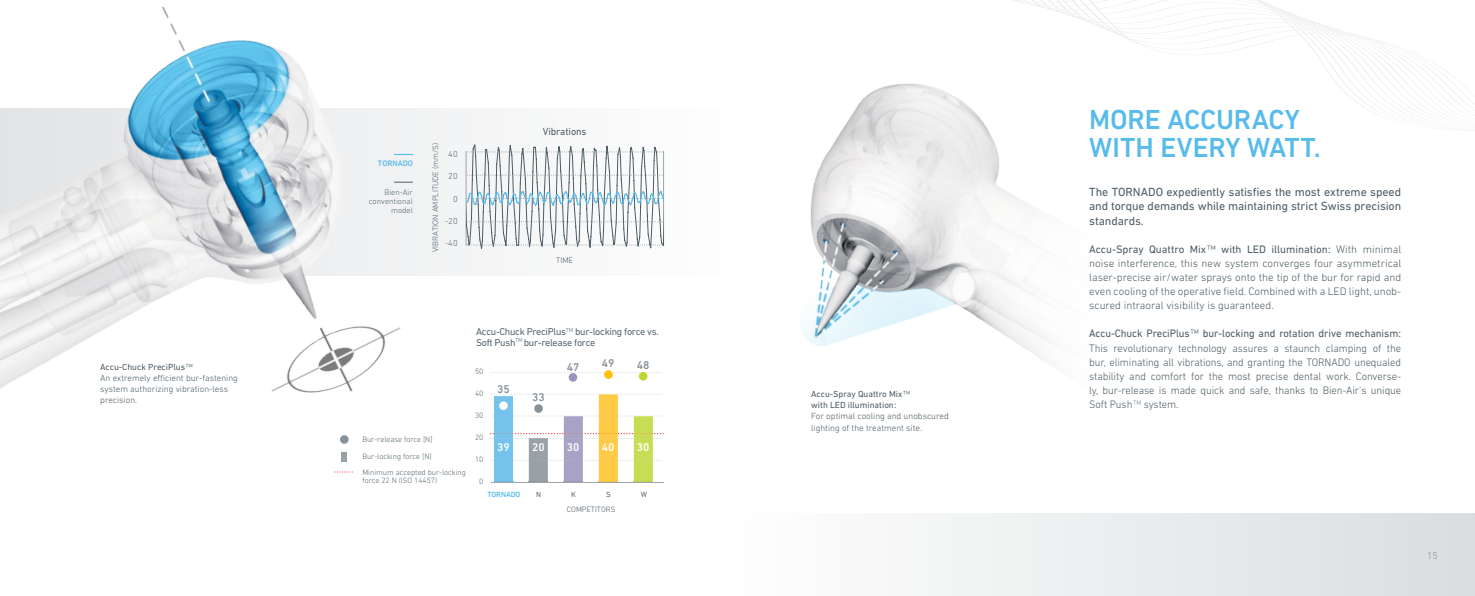
<style>
.page{position:relative;width:1475px;height:596px;background:#fff}
.page>*{position:absolute;margin:0;border:0;box-sizing:border-box;transform-origin:0 0}
.t1{font:500 28px/28px "DIN Next LT Pro";letter-spacing:-.005em;color:#58bbea}
.t2{font:12px/14.5px "DIN Next LT Pro";letter-spacing:-.01em;color:#4d5c64;text-align:justify}
.t3{font:500 11.5px "DIN Next LT Pro";color:#fff}
.t4{font:500 11.5px "DIN Next LT Pro";color:#879198}
.t5{font:300 11px/14px "DIN Next LT Pro";letter-spacing:-.01em;color:#4d5c64;text-align:justify}
.t6{font:10.5px "DIN Next LT Pro";letter-spacing:-.005em;color:#4d5c64;scale:.96 1}
.t7{font:10.1px/10.6px "DIN Next LT Pro";letter-spacing:-.03em;color:#576871}
.t8{font:300 10px "DIN Next LT Pro";color:#879198}
.t9{font:300 9px/11px "DIN Next LT Pro";color:#4d5c64}
.t10{font:9px/11px "DIN Next LT Pro";color:#4d5c64}
.t11{font:300 8.8px "DIN Next LT Pro";color:#576871}
.t12{font:300 8.1px/8.7px "DIN Next LT Pro";color:#576871;text-align:right}
.t13{font:500 8.1px "DIN Next LT Pro";color:#58bbea}
.t14{font:300 8.1px "DIN Next LT Pro";color:#4d5c64}
.t15{font:300 7.8px/7.8px "DIN Next LT Pro";color:#576871}
.t16{font:300 7.8px "DIN Next LT Pro";color:#4d5c64}
.t17{font:500 7.7px "DIN Next LT Pro";color:#58bbea}
.t18{font:7.7px "DIN Next LT Pro";color:#576871}
.s1{font-weight:400}
.s2{font-weight:300}
.s3{font-weight:200}
</style>
<div class="page">
<div style="left:737px;top:513px;width:737px;height:82px;background:linear-gradient(to right,#fefefe,#dadddf)"></div>
<img style="left:0;top:6px;width:553px;height:477px">
<img style="left:802px;top:83px;width:248px;height:279px">
<div style="left:341px;top:451px;width:5px;height:10px;background:#97a1a6"></div>
<svg style="left:334px;top:471px;width:19px;height:1px"></svg>
<svg style="left:490px;top:372px;width:172px;height:1px"></svg>
<hr style="left:491px;top:481px;width:172px;height:1px;background:#a3a4a8">
<svg style="left:489px;top:393px;width:174px;height:88px"></svg>
<div style="left:499px;top:401px;width:8px;height:9px;background:#fff;border-radius:50%"></div>
<div style="left:534px;top:404px;width:8px;height:8px;background:#879198;border-radius:50%"></div>
<div style="left:568px;top:373px;width:9px;height:8px;background:#9894bc;border-radius:50%"></div>
<div style="left:604px;top:370px;width:8px;height:8px;background:#ffc103;border-radius:50%"></div>
<div style="left:638px;top:372px;width:9px;height:8px;background:#bdd72d;border-radius:50%"></div>
<div style="left:340px;top:435px;width:8px;height:8px;background:#879198;border-radius:50%"></div>
<hr style="left:663px;top:151px;width:1px;height:94px;background:#a3a4a8">
<svg style="left:394px;top:154px;width:18px;height:1px"></svg>
<svg style="left:394px;top:182px;width:18px;height:1px"></svg>
<svg style="left:466px;top:143px;width:197px;height:108px"></svg>
<svg style="left:930px;top:0;width:544px;height:145px"></svg>
<p class="t9" style="left:100px;top:361px;width:139px"><span class="s1">Accu-Chuck PreciPlus</span>™<br>An extremely efficient bur-fastening system authorizing vibration-less precision.</p>
<p class="t13" style="left:378px;top:158px;width:37px">TORNADO</p>
<p class="t12" style="left:369px;top:188px;width:45px">Bien-Air conventional model</p>
<p class="t12" style="left:431px;top:252px;width:111px;rotate:-90deg">VIBRATION AMPLITUDE (mm/S)</p>
<p class="t11" style="left:448px;top:149px;width:11px">40</p>
<p class="t11" style="left:448px;top:171px;width:11px">20</p>
<p class="t11" style="left:453px;top:193px;width:6px">0</p>
<p class="t11" style="left:445px;top:215px;width:14px">-20</p>
<p class="t11" style="left:445px;top:238px;width:14px">-40</p>
<p class="t6" style="left:542px;top:125px;width:47px">Vibrations</p>
<p class="t14" style="left:556px;top:255px;width:18px">TIME</p>
<p class="t15" style="left:362px;top:435px;width:72px">Bur-release force [N]</p>
<p class="t15" style="left:362px;top:452px;width:71px">Bur-locking force [N]</p>
<p class="t15" style="left:362px;top:468px;width:105px">Minimum accepted bur-locking force 22 N (ISO 14457)</p>
<p class="t7" style="left:476px;top:326px;width:184px">Accu-Chuck PreciPlus<sup>TM</sup> bur-locking force vs.<br>Soft Push<sup>TM</sup> bur-release force</p>
<p class="t15" style="left:475px;top:367px;width:10px">50</p>
<p class="t15" style="left:475px;top:389px;width:10px">40</p>
<p class="t15" style="left:475px;top:411px;width:10px">30</p>
<p class="t15" style="left:475px;top:433px;width:10px">20</p>
<p class="t15" style="left:475px;top:455px;width:10px">10</p>
<p class="t15" style="left:479px;top:477px;width:6px">0</p>
<p class="t4" style="left:497px;top:382px;width:14px">35</p>
<p class="t3" style="left:497px;top:440px;width:14px">39</p>
<p class="t4" style="left:532px;top:390px;width:14px">33</p>
<p class="t3" style="left:532px;top:440px;width:14px">20</p>
<p class="t4" style="left:566px;top:360px;width:14px">47</p>
<p class="t3" style="left:566px;top:440px;width:14px">30</p>
<p class="t4" style="left:601px;top:356px;width:14px">49</p>
<p class="t4" style="left:636px;top:358px;width:14px">48</p>
<p class="t3" style="left:601px;top:440px;width:14px">40</p>
<p class="t3" style="left:636px;top:440px;width:14px">30</p>
<p class="t17" style="left:487px;top:490px;width:35px">TORNADO</p>
<p class="t18" style="left:536px;top:490px;width:7px">N</p>
<p class="t18" style="left:571px;top:490px;width:6px">K</p>
<p class="t18" style="left:606px;top:490px;width:6px">S</p>
<p class="t18" style="left:640px;top:490px;width:8px">W</p>
<p class="t16" style="left:567px;top:504px;width:50px">COMPETITORS</p>
<p class="t10" style="left:811px;top:388px;width:100px">Accu-Spray Quattro Mix<span class="s2">™ </span>with LED illumination:</p>
<p class="t9" style="left:811px;top:410px;width:139px">For optimal cooling and unobscured lighting of the treatment site.</p>
<h1 class="t1" style="left:1089px;top:105px;width:233px">MORE ACCURACY<br>WITH EVERY WATT.</h1>
<p class="t2" style="left:1089px;top:185px;width:313px">The TORNADO expediently satisfies the most extreme speed and torque demands while maintaining strict Swiss precision standards.</p>
<p class="t5" style="left:1089px;top:242px;width:313px"><span class="s1">Accu-Spray Quattro Mix</span>™ <span class="s1">with LED illumination:</span> With minimal noise interference, this new system converges four asymmetrical laser-precise air/water sprays onto the tip of the bur for rapid and even cooling of the operative field. Combined with a LED light, unob&shy;scured intraoral visibility is guaranteed.</p>
<p class="t5" style="left:1089px;top:326px;width:313px"><span class="s1">Accu-Chuck PreciPlus</span>™ <span class="s1">bur-locking and rotation drive mechanism:<br></span>This revolutionary technology assures a staunch clamping of the bur, eliminating all vibrations, and granting the TORNADO unequaled stability and comfort for the most precise dental work. Converse&shy;ly, bur-release is made quick and safe, thanks to Bien-Air’s unique Soft Push<span class="s3">™</span> system.</p>
<p class="t8" style="left:1426px;top:549px;width:12px">15</p>
</div>
